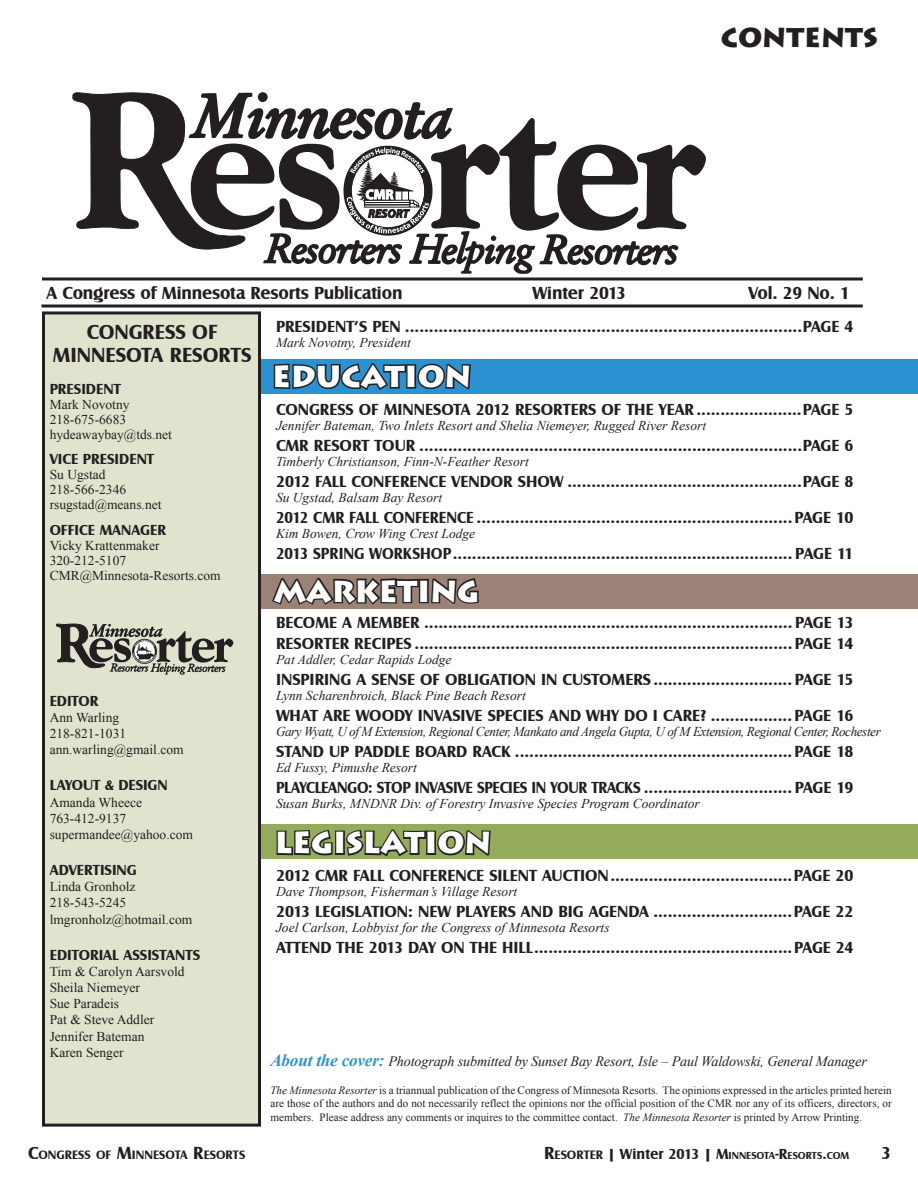
<style>
.page{position:relative;width:918px;height:1188px;background:#fff}
.page>*{position:absolute;margin:0;border:0;box-sizing:border-box;transform-origin:0 0}
.t1{font:900 30px "Lithos Pro";color:#fff}
.t2{font:900 27px "Lithos Pro";color:#231f20}
.t3{font:700 21px/22.5px "Castle T";color:#231f20;text-align:center}
.t4{font:700 18px "Castle T";letter-spacing:-.01em;color:#231f20}
.t5{font:700 16.5px/21px "Castle T";color:#231f20}
.t6{font:700 16.5px "Castle T";color:#231f20;scale:.95 1}
.t7{font:700 16.5px "Castle T";letter-spacing:-.02em;color:#231f20;scale:.93 1}
.t8{font:700 15px "Castle T";color:#231f20}
.t9{font:italic 14.25px "Times New Roman";letter-spacing:-.01em;color:#231f20}
.t10{font:italic 13.5px "Times New Roman";color:#231f20}
.t11{font:13.5px/16.2px "Times New Roman";color:#231f20}
.t12{font:italic 13.5px "Times New Roman";letter-spacing:-.03em;color:#231f20}
.t13{font:700 12.6px "Castle T";color:#231f20}
.t14{font:11.25px/13.5px "Times New Roman";color:#231f20;text-align:justify}
.t15{font:700 10.5px "Castle T";color:#231f20}
.s1{font-weight:700;font-size:17.25px;color:#2a92d0}
.s2{font-style:italic}
.s3{font-size:18px}
.s4{font-size:12.6px}
.s5{font-size:15px}
</style>
<div class="page">
<hr style="left:42px;top:278px;width:821px;height:2px;background:#231f20">
<svg style="left:41px;top:304px;width:822px;height:4px;background:#595657"></svg>
<div style="left:255px;top:359px;width:663px;height:34px;background:#2a92d0"></div>
<svg style="left:273px;top:363px;width:198px;height:27px"></svg>
<div style="left:255px;top:574px;width:663px;height:34px;background:#9a8376"></div>
<svg style="left:272px;top:577px;width:207px;height:28px"></svg>
<div style="left:255px;top:825px;width:663px;height:34px;background:#94ab5c"></div>
<svg style="left:276px;top:829px;width:215px;height:28px"></svg>
<div style="left:44px;top:313px;width:216px;height:812px;background:#e0e4ce"></div>
<div style="left:42px;top:311px;width:219px;height:816px;border:3px solid #231f20"></div>
<svg style="left:72px;top:92px;width:634px;height:182px"></svg>
<svg style="left:56px;top:623px;width:177px;height:52px"></svg>
<h2 class="t2" style="left:721px;top:21px;width:158px">CONTENTS</h2>
<p class="t4" style="left:46px;top:283px;width:358px">A Congress of Minnesota Resorts Publication</p>
<p class="t4" style="left:532px;top:283px;width:95px">Winter 2013</p>
<p class="t4" style="left:748px;top:283px;width:103px">Vol. 29 No. 1</p>
<p class="t3" style="left:53px;top:321px;width:200px">CONGRESS OF<br>MINNESOTA RESORTS</p>
<p class="t8" style="left:50px;top:380px;width:73px">PRESIDENT</p>
<p class="t11" style="left:50px;top:397px;width:124px;line-height:15px">Mark Novotny<br>218-675-6683 hydeawaybay@tds.net</p>
<p class="t8" style="left:50px;top:451px;width:106px">VICE PRESIDENT</p>
<p class="t11" style="left:50px;top:467px;width:113px;line-height:15px">Su Ugstad<br>218-566-2346 rsugstad@means.net</p>
<p class="t8" style="left:50px;top:521px;width:118px">OFFICE MANAGER</p>
<p class="t11" style="left:50px;top:538px;width:173px;line-height:15px">Vicky Krattenmaker<br>320-212-5107<br>CMR@Minnesota-Resorts.com</p>
<p class="t8" style="left:50px;top:692px;width:50px">EDITOR</p>
<p class="t11" style="left:50px;top:709px;width:135px">Ann Warling<br>218-821-1031 ann.warling@gmail.com</p>
<p class="t8" style="left:50px;top:777px;width:119px">LAYOUT &amp; DESIGN</p>
<p class="t11" style="left:50px;top:794px;width:145px">Amanda Wheece<br>763-412-9137 supermandee@yahoo.com</p>
<p class="t8" style="left:50px;top:861px;width:89px">ADVERTISING</p>
<p class="t11" style="left:50px;top:878px;width:144px">Linda Gronholz<br>218-543-5245 lmgronholz@hotmail.com</p>
<p class="t8" style="left:50px;top:946px;width:152px">EDITORIAL ASSISTANTS</p>
<p class="t11" style="left:50px;top:963px;width:136px">Tim &amp; Carolyn Aarsvold<br>Sheila Niemeyer<br>Sue Paradeis<br>Pat &amp; Steve Addler<br>Jennifer Bateman<br>Karen Senger</p>
<p class="t5" style="left:276px;top:316px;width:579px">PRESIDENT’S PEN ...................................................................................PAGE 4</p>
<p class="t10" style="left:276px;top:333px;width:136px">Mark Novotny, President</p>
<h1 class="t1" style="left:272px;top:358px;width:201px">EDUCATION</h1>
<p class="t5" style="left:276px;top:399px;width:579px">CONGRESS OF MINNESOTA 2012 RESORTERS OF THE YEAR ......................PAGE 5</p>
<p class="t10" style="left:276px;top:416px;width:432px">Jennifer Bateman, Two Inlets Resort and Shelia Niemeyer, Rugged River Resort</p>
<p class="t5" style="left:276px;top:435px;width:579px">CMR RESORT TOUR ................................................................................PAGE 6</p>
<p class="t10" style="left:276px;top:452px;width:254px">Timberly Christianson, Finn-N-Feather Resort</p>
<p class="t5" style="left:276px;top:471px;width:579px">2012 FALL CONFERENCE VENDOR SHOW .................................................PAGE 8</p>
<p class="t10" style="left:276px;top:488px;width:168px">Su Ugstad, Balsam Bay Resort</p>
<p class="t6" style="left:276px;top:508px;width:609px">2012 CMR FALL CONFERENCE ..................................................................PAGE 10</p>
<p class="t10" style="left:276px;top:524px;width:201px">Kim Bowen, Crow Wing Crest Lodge</p>
<p class="t6" style="left:276px;top:544px;width:609px">2013 SPRING WORKSHOP ....................................................................... PAGE 11</p>
<h1 class="t1" style="left:274px;top:573px;width:207px">MARKETING</h1>
<p class="t5" style="left:276px;top:612px;width:579px">BECOME A MEMBER ............................................................................. PAGE 13<br>RESORTER RECIPES ...............................................................................PAGE 14</p>
<p class="t10" style="left:276px;top:650px;width:177px">Pat Addler, Cedar Rapids Lodge</p>
<p class="t5" style="left:276px;top:669px;width:579px">INSPIRING A SENSE OF OBLIGATION IN CUSTOMERS ............................. PAGE 15</p>
<p class="t10" style="left:276px;top:686px;width:251px">Lynn Scharenbroich, Black Pine Beach Resort</p>
<p class="t5" style="left:276px;top:705px;width:579px">WHAT ARE WOODY INVASIVE SPECIES AND WHY DO I CARE? ................. PAGE 16</p>
<p class="t12" style="left:276px;top:722px;width:606px">Gary Wyatt, U of M Extension, Regional Center, Mankato and Angela Gupta, U of M Extension, Regional Center, Rochester</p>
<p class="t5" style="left:276px;top:741px;width:579px">STAND UP PADDLE BOARD RACK ..........................................................PAGE 18</p>
<p class="t10" style="left:276px;top:758px;width:142px">Ed Fussy, Pimushe Resort</p>
<p class="t7" style="left:276px;top:778px;width:622px">PLAYCLEANGO: STOP INVASIVE SPECIES IN YOUR TRACKS ............................... PAGE 19</p>
<p class="t10" style="left:276px;top:794px;width:425px">Susan Burks, MNDNR Div. of Forestry Invasive Species Program Coordinator</p>
<h1 class="t1" style="left:275px;top:824px;width:218px">LEGISLATION</h1>
<p class="t5" style="left:276px;top:865px;width:579px">2012 CMR FALL CONFERENCE SILENT AUCTION ......................................PAGE 20</p>
<p class="t10" style="left:276px;top:882px;width:243px">Dave Thompson, Fisherman’s Village Resort</p>
<p class="t5" style="left:276px;top:901px;width:579px">2013 LEGISLATION: NEW PLAYERS AND BIG AGENDA .............................PAGE 22</p>
<p class="t10" style="left:276px;top:918px;width:335px">Joel Carlson, Lobbyist for the Congress of Minnesota Resorts</p>
<p class="t5" style="left:276px;top:937px;width:579px">ATTEND THE 2013 DAY ON THE HILL ......................................................PAGE 24</p>
<p class="t9" style="left:270px;top:1051px;width:598px"><span class="s1">About the cover:</span> Photograph submitted by Sunset Bay Resort, Isle – Paul Waldowski, General Manager</p>
<p class="t14" style="left:270px;top:1083px;width:623px"><span class="s2">The Minnesota Resorter</span> is a triannual publication of the Congress of Minnesota Resorts. The opinions expressed in the articles printed herein are those of the authors and do not necessarily reflect the opinions nor the official position of the CMR nor any of its officers, directors, or members. Please address any comments or inquires to the committee contact. <span class="s2">The Minnesota Resorter</span> is printed by Arrow Printing.</p>
<p class="t13" style="left:28px;top:1147px;width:219px"><span class="s3">C</span>ONGRESS OF <span class="s3">M</span>INNESOTA <span class="s3">R</span>ESORTS</p>
<p class="t15" style="left:544px;top:1149px;width:307px"><span class="s3">R</span><span class="s4">ESORTER</span> <span class="s5">| Winter 2013 | M</span>INNESOTA<span class="s5">-R</span>ESORTS<span class="s5">.</span>COM</p>
<p class="t4" style="left:881px;top:1142px;width:11px">3</p>
</div>
